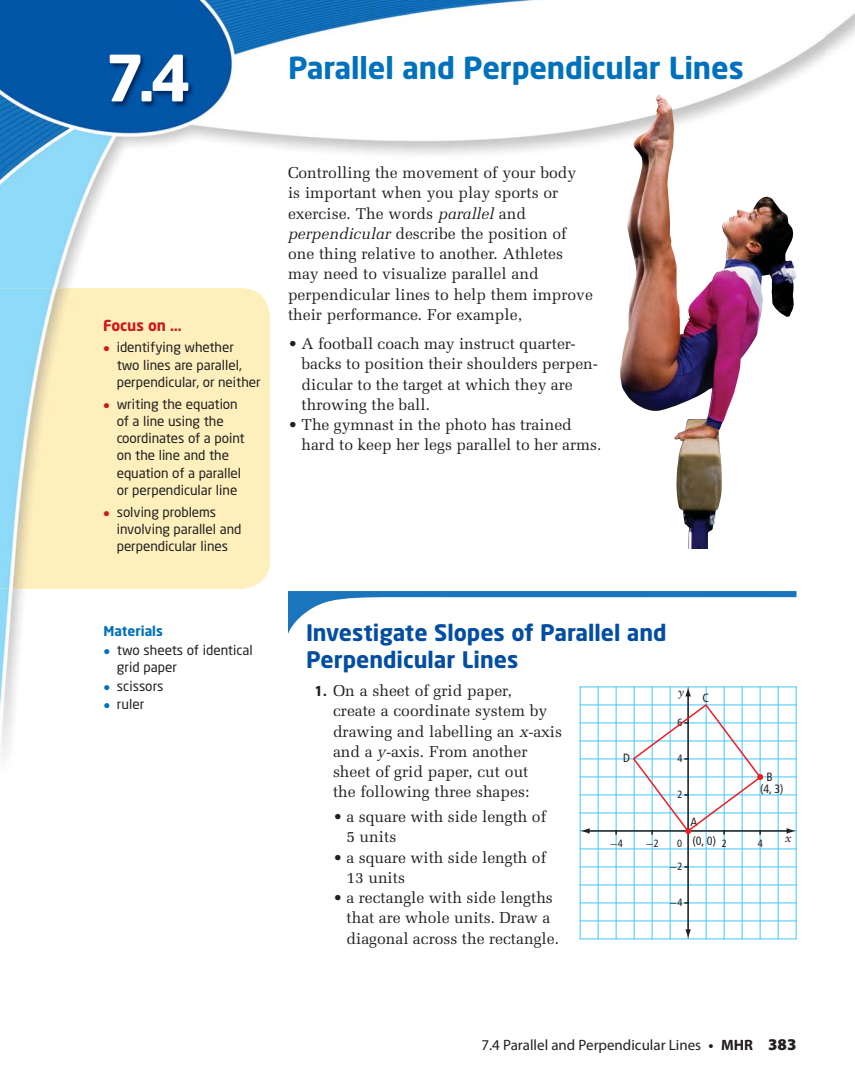
<style>
.page{position:relative;width:855px;height:1071px;background:#fff}
.page>*{position:absolute;margin:0;border:0;box-sizing:border-box;transform-origin:0 0}
.t1{font:700 63px "Neo Sans";color:#fff}
.t2{font:700 30px "Neo Sans";letter-spacing:-.005em;color:#0071bc}
.t3{font:700 22.5px/27px "Neo Sans";color:#034ea2}
.t4{font:15.75px/20.2px "Melior LT Std";color:#231f20}
.t5{font:15px "Myriad Pro";color:#231f20}
.t6{font:700 15px "Neo Sans";letter-spacing:-.005em;color:#ce171e}
.t7{font:13.5px/17.2px "Neo Sans";letter-spacing:-.005em;color:#231f20}
.t8{font:700 13.5px "Neo Sans";color:#0071bc}
.t9{font:condensed 12px/12px "Frutiger";color:#231f20;text-align:center}
.t10{font:italic 12px "Sabon";color:#231f20}
.t11{font:10.5px "Uni Math";color:#231f20}
.t12{font:condensed 10.5px "Frutiger";color:#231f20}
.s1{font-family:"Uni Math";color:#ce171e}
.s2{font-style:italic}
.s3{font-family:"Uni Math";color:#0071bc}
.s4{font-family:"Neo Sans";font-weight:700;font-size:13.5px}
.s5{font-family:"Frutiger";font-stretch:condensed}
.s6{font-weight:700}
.s7{font-weight:900;font-size:16.5px}
</style>
<div class="page">
<img style="left:0;top:0;width:825px;height:301px">
<img style="left:825px;top:13px;width:30px;height:43px">
<img style="left:579px;top:301px;width:218px;height:541px">
<img style="left:0;top:589px;width:22px;height:177px">
<img style="left:0;top:288px;width:270px;height:301px">
<img style="left:109px;top:55px;width:86px;height:53px">
<img style="left:620px;top:94px;width:169px;height:455px">
<hr style="left:706px;top:687px;width:1px;height:252px;background:#44c8f5">
<hr style="left:670px;top:687px;width:1px;height:252px;background:#44c8f5">
<hr style="left:652px;top:687px;width:1px;height:252px;background:#44c8f5">
<hr style="left:634px;top:687px;width:1px;height:252px;background:#44c8f5">
<hr style="left:616px;top:687px;width:1px;height:252px;background:#44c8f5">
<hr style="left:598px;top:687px;width:1px;height:252px;background:#44c8f5">
<hr style="left:724px;top:687px;width:1px;height:252px;background:#44c8f5">
<hr style="left:742px;top:687px;width:1px;height:252px;background:#44c8f5">
<hr style="left:580px;top:939px;width:216px;height:1px;background:#44c8f5">
<hr style="left:580px;top:849px;width:216px;height:1px;background:#44c8f5">
<hr style="left:580px;top:813px;width:216px;height:1px;background:#44c8f5">
<hr style="left:580px;top:795px;width:216px;height:1px;background:#44c8f5">
<hr style="left:580px;top:777px;width:216px;height:1px;background:#44c8f5">
<hr style="left:580px;top:759px;width:216px;height:1px;background:#44c8f5">
<hr style="left:580px;top:741px;width:216px;height:1px;background:#44c8f5">
<hr style="left:580px;top:723px;width:216px;height:1px;background:#44c8f5">
<hr style="left:580px;top:705px;width:216px;height:1px;background:#44c8f5">
<hr style="left:580px;top:867px;width:216px;height:1px;background:#44c8f5">
<hr style="left:580px;top:885px;width:216px;height:1px;background:#44c8f5">
<hr style="left:580px;top:903px;width:216px;height:1px;background:#44c8f5">
<hr style="left:580px;top:921px;width:216px;height:1px;background:#44c8f5">
<hr style="left:580px;top:687px;width:216px;height:1px;background:#44c8f5">
<hr style="left:580px;top:687px;width:1px;height:252px;background:#44c8f5">
<hr style="left:760px;top:687px;width:1px;height:252px;background:#44c8f5">
<hr style="left:778px;top:687px;width:1px;height:252px;background:#44c8f5">
<hr style="left:796px;top:687px;width:1px;height:252px;background:#44c8f5">
<hr style="left:587px;top:830px;width:202px;height:2px;background:#231f20">
<svg style="left:787px;top:828px;width:9px;height:6px"></svg>
<svg style="left:580px;top:828px;width:10px;height:6px"></svg>
<hr style="left:687px;top:693px;width:2px;height:240px;background:#231f20">
<svg style="left:685px;top:687px;width:6px;height:9px"></svg>
<svg style="left:685px;top:929px;width:6px;height:10px"></svg>
<svg style="left:632px;top:703px;width:131px;height:131px"></svg>
<svg style="left:288px;top:591px;width:508px;height:43px"></svg>
<h1 class="t1" style="left:105px;top:49px;width:88px">7.4</h1>
<p class="t6" style="left:103px;top:318px;width:80px">Focus on …</p>
<p class="t7" style="left:117px;top:340px;width:146px;text-indent:-13px"><span class="s1">•</span> identifying whether<br>two lines are parallel, perpendicular, or neither</p>
<p class="t7" style="left:117px;top:396px;width:130px;text-indent:-13px"><span class="s1">•</span> writing the equation of a line using the coordinates of a point on the line and the equation of a parallel or perpendicular line</p>
<p class="t7" style="left:117px;top:504px;width:126px;text-indent:-13px"><span class="s1">•</span> solving problems involving parallel and perpendicular lines</p>
<h2 class="t2" style="left:288px;top:54px;width:457px">Parallel and Perpendicular Lines</h2>
<p class="t4" style="left:288px;top:163px;width:306px">Controlling the movement of your body<br>is important when you play sports or exercise. The words <span class="s2">parallel</span> and <span class="s2">perpendicular</span> describe the position of one thing relative to another. Athletes may need to visualize parallel and perpendicular lines to help them improve their performance. For example,</p>
<p class="t4" style="left:302px;top:334px;width:298px;text-indent:-13px">• A football coach may instruct quarter&shy;backs to position their shoulders perpen&shy;dicular to the target at which they are throwing the ball.</p>
<p class="t4" style="left:302px;top:415px;width:302px;text-indent:-13px">• The gymnast in the photo has trained hard to keep her legs parallel to her arms.</p>
<p class="t8" style="left:104px;top:625px;width:61px">Materials</p>
<p class="t7" style="left:117px;top:642px;width:137px;text-indent:-13px"><span class="s3">•</span> two sheets of identical grid paper</p>
<p class="t7" style="left:104px;top:678px;width:62px"><span class="s3">•</span> scissors</p>
<p class="t7" style="left:104px;top:697px;width:42px"><span class="s3">•</span> ruler</p>
<h3 class="t3" style="left:306px;top:621px;width:362px">Investigate Slopes of Parallel and<br>Perpendicular Lines</h3>
<p class="t4" style="left:315px;top:681px;width:199px"><span class="s4">1.</span> On a sheet of grid paper,</p>
<p class="t10" style="left:678px;top:687px;width:7px">y</p>
<p class="t9" style="left:703px;top:692px;width:8px">C</p>
<p class="t4" style="left:333px;top:701px;width:231px">create a coordinate system by drawing and labelling an <span class="s2">x-</span>axis and a <span class="s2">y-</span>axis. From another sheet of grid paper, cut out<br>the following three shapes:</p>
<p class="t4" style="left:347px;top:807px;width:201px;text-indent:-13px">• a square with side length of<br>5 units</p>
<p class="t4" style="left:347px;top:848px;width:201px;text-indent:-13px">• a square with side length of<br>13 units</p>
<p class="t4" style="left:347px;top:888px;width:214px;text-indent:-13px">• a rectangle with side lengths that are whole units. Draw a diagonal across the rectangle.</p>
<p class="t9" style="left:623px;top:753px;width:8px">D</p>
<p class="t12" style="left:678px;top:718px;width:7px">6</p>
<p class="t12" style="left:678px;top:754px;width:7px">4</p>
<p class="t12" style="left:678px;top:790px;width:7px">2</p>
<p class="t9" style="left:690px;top:817px;width:8px">A</p>
<p class="t9" style="left:760px;top:772px;width:25px">B<br>(4, 3)</p>
<p class="t9" style="left:693px;top:836px;width:25px">(0, 0)</p>
<p class="t11" style="left:610px;top:839px;width:15px">-<span class="s5">4</span></p>
<p class="t11" style="left:646px;top:839px;width:15px">-<span class="s5">2</span></p>
<p class="t12" style="left:722px;top:839px;width:7px">2</p>
<p class="t12" style="left:758px;top:839px;width:7px">4</p>
<p class="t11" style="left:669px;top:863px;width:15px">-<span class="s5">2</span></p>
<p class="t11" style="left:669px;top:899px;width:15px">-<span class="s5">4</span></p>
<p class="t12" style="left:677px;top:839px;width:7px">0</p>
<p class="t10" style="left:785px;top:833px;width:8px">x</p>
<p class="t5" style="left:481px;top:1040px;width:317px">7.4 Parallel and Perpendicular Lines <span class="s6">• MHR</span> <span class="s7">383</span></p>
</div>
